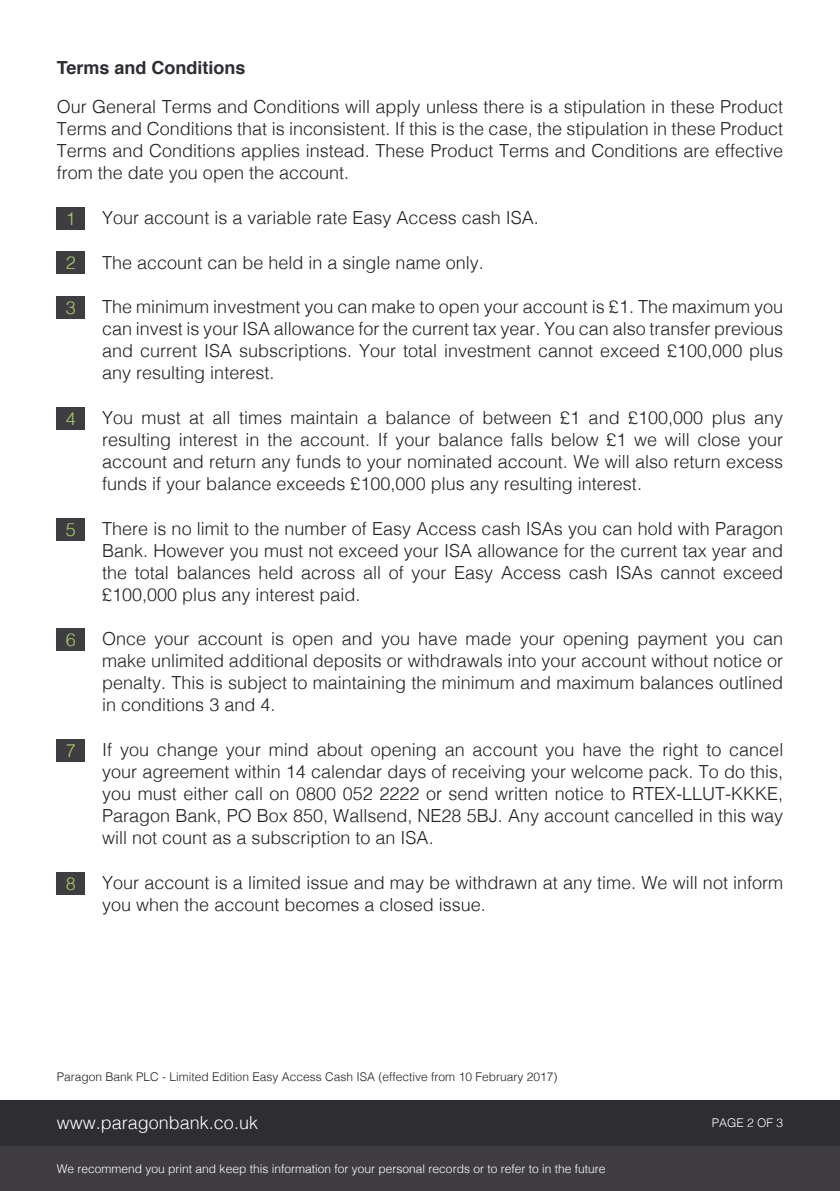
<style>
.page{position:relative;width:840px;height:1191px;background:#fff}
.page>*{position:absolute;margin:0;border:0;box-sizing:border-box;transform-origin:0 0}
.t1{font:300 18px/22px "Helvetica";color:#1f2020;text-align:justify}
.t2{font:300 18px "Helvetica";color:#fff}
.t3{font:700 18px "Helvetica";color:#2d2d32}
.t4{font:300 18px "Helvetica";color:#a6ce65}
.t5{font:300 12px "Helvetica";color:#fff}
.t6{font:300 12px "Helvetica";color:#1f2020}
</style>
<div class="page">
<div style="left:0;top:1100px;width:839px;height:91px;background:#3f3d42"></div>
<div style="left:0;top:1100px;width:839px;height:45px;background:#2d2d32"></div>
<div style="left:57px;top:207px;width:28px;height:22px;background:#3f3d42"></div>
<div style="left:57px;top:251px;width:28px;height:23px;background:#3f3d42"></div>
<div style="left:57px;top:296px;width:28px;height:23px;background:#3f3d42"></div>
<div style="left:57px;top:407px;width:28px;height:23px;background:#3f3d42"></div>
<div style="left:57px;top:518px;width:28px;height:22px;background:#3f3d42"></div>
<div style="left:57px;top:628px;width:28px;height:23px;background:#3f3d42"></div>
<div style="left:57px;top:739px;width:28px;height:23px;background:#3f3d42"></div>
<div style="left:57px;top:872px;width:28px;height:22px;background:#3f3d42"></div>
<p class="t3" style="left:57px;top:53px;width:190px">Terms and Conditions</p>
<p class="t1" style="left:57px;top:94px;width:727px">Our General Terms and Conditions will apply unless there is a stipulation in these Product Terms and Conditions that is inconsistent. If this is the case, the stipulation in these Product Terms and Conditions applies instead. These Product Terms and Conditions are effective from the date you open the account.</p>
<p class="t1" style="left:102px;top:205px;width:438px">Your account is a variable rate Easy Access cash ISA.</p>
<p class="t1" style="left:102px;top:250px;width:383px">The account can be held in a single name only.</p>
<p class="t1" style="left:102px;top:295px;width:682px">The minimum investment you can make to open your account is £1. The maximum you can invest is your ISA allowance for the current tax year. You can also transfer previous and current ISA subscriptions. Your total investment cannot exceed £100,000 plus any resulting interest.</p>
<p class="t1" style="left:102px;top:405px;width:682px">You must at all times maintain a balance of between £1 and £100,000 plus any resulting interest in the account. If your balance falls below £1 we will close your account and return any funds to your nominated account. We will also return excess funds if your balance exceeds £100,000 plus any resulting interest.</p>
<p class="t1" style="left:102px;top:516px;width:682px">There is no limit to the number of Easy Access cash ISAs you can hold with Paragon Bank. However you must not exceed your ISA allowance for the current tax year and the total balances held across all of your Easy Access cash ISAs cannot exceed £100,000 plus any interest paid.</p>
<p class="t1" style="left:102px;top:626px;width:682px">Once your account is open and you have made your opening payment you can make unlimited additional deposits or withdrawals into your account without notice or penalty. This is subject to maintaining the minimum and maximum balances outlined in conditions 3 and 4.</p>
<p class="t1" style="left:102px;top:737px;width:682px">If you change your mind about opening an account you have the right to cancel your agreement within 14 calendar days of receiving your welcome pack. To do this, you must either call on 0800 052 2222 or send written notice to RTEX-LLUT-KKKE, Paragon Bank, PO Box 850, Wallsend, NE28 5BJ. Any account cancelled in this way will not count as a subscription to an ISA.</p>
<p class="t1" style="left:102px;top:870px;width:682px">Your account is a limited issue and may be withdrawn at any time. We will not inform you when the account becomes a closed issue.</p>
<p class="t4" style="left:66px;top:203px;width:12px">1</p>
<p class="t4" style="left:66px;top:248px;width:12px">2</p>
<p class="t4" style="left:66px;top:292px;width:12px">3</p>
<p class="t4" style="left:66px;top:403px;width:12px">4</p>
<p class="t4" style="left:66px;top:514px;width:12px">5</p>
<p class="t4" style="left:66px;top:624px;width:12px">6</p>
<p class="t4" style="left:66px;top:735px;width:12px">7</p>
<p class="t4" style="left:66px;top:868px;width:12px">8</p>
<p class="t6" style="left:57px;top:1066px;width:502px">Paragon Bank PLC - Limited Edition Easy Access Cash ISA (effective from 10 February 2017)</p>
<p class="t2" style="left:57px;top:1107px;width:203px">www.paragonbank.co.uk</p>
<p class="t5" style="left:57px;top:1158px;width:550px">We recommend you print and keep this information for your personal records or to refer to in the future</p>
<p class="t5" style="left:711px;top:1112px;width:73px">PAGE 2 OF 3</p>
</div>
